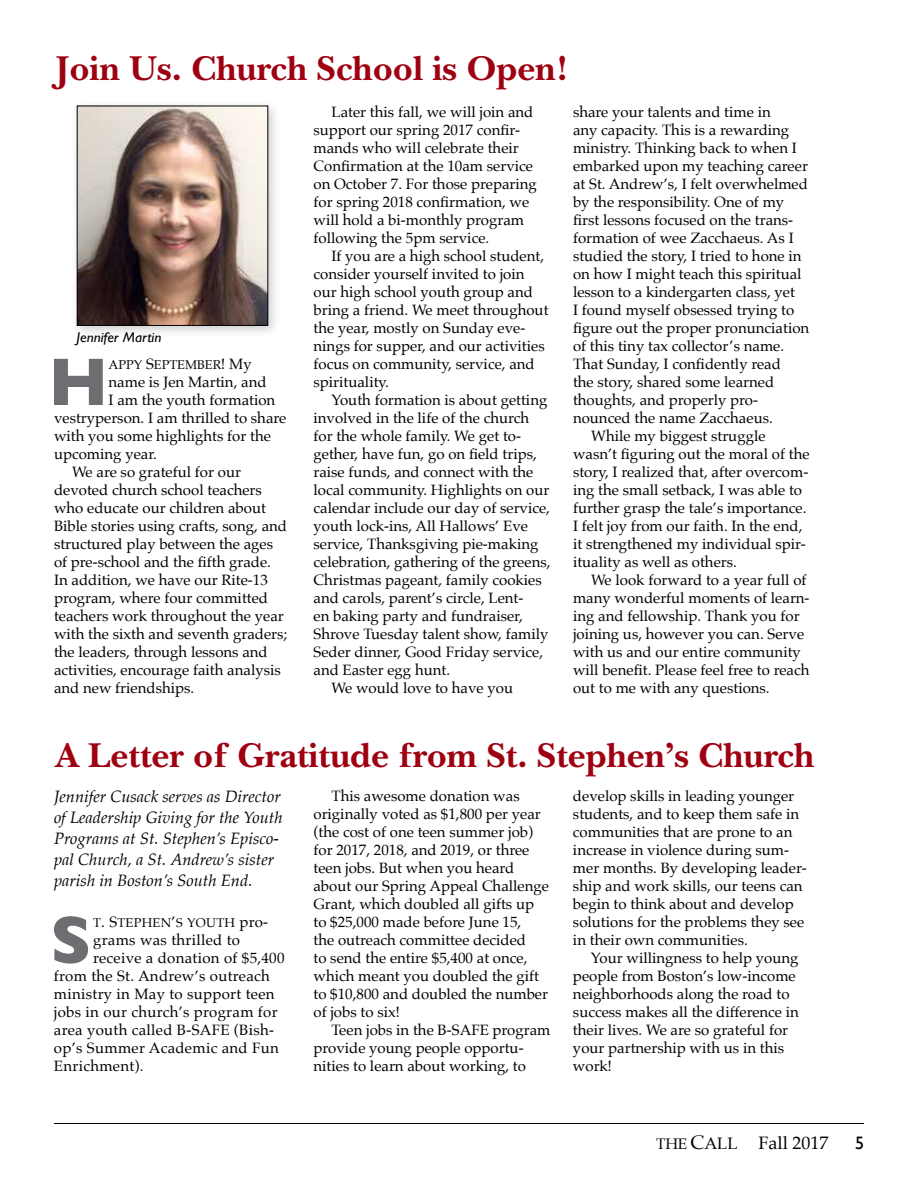
<style>
.page{position:relative;width:918px;height:1188px;background:#fff}
.page>*{position:absolute;margin:0;border:0;box-sizing:border-box;transform-origin:0 0}
.t1{font:700 68.25px "Gill Sans";color:#6d6e71}
.t2{font:700 36px "New Baskerville";color:#9f0011}
.t3{font:18px "Palatino";color:#000}
.t4{font:18px "Gill Sans";color:#000}
.t5{font:italic 16.5px/21px "Palatino";color:#000}
.t6{font:15px/18px "Palatino";color:#000}
.t7{font:15px "Palatino";letter-spacing:.02em;color:#000}
.t8{font:italic 14.1px "Gill Sans";color:#000;scale:1.06 1}
.t9{font:12.75px "Palatino Roman SC850";letter-spacing:.025em;color:#000}
.t10{font:12.75px "Palatino Roman SC850";color:#000}
.s1{font-size:15px}
.s2{font-family:"Palatino";font-size:15px}
.s3{font-family:"Palatino Roman SC850";font-size:15.3px}
.s4{font-family:"Palatino Roman SC850";font-size:19.5px}
.s5{font-family:"Palatino Roman SC850";font-size:16.65px}
</style>
<div class="page">
<hr style="left:54px;top:1123px;width:810px;height:1px;background:#000">
<div style="left:70px;top:99px;width:211px;height:239px;background:#000;opacity:.2"></div>
<img style="left:79px;top:108px;width:187px;height:216px">
<div style="left:77px;top:106px;width:191px;height:220px;border:1px solid #000"></div>
<h2 class="t2" style="left:56px;top:48px;width:514px">Join Us. Church School is Open!</h2>
<p class="t8" style="left:76px;top:329px;width:82px">Jennifer Martin</p>
<h1 class="t1" style="left:48px;top:328px;width:62px">H</h1>
<p class="t10" style="left:109px;top:354px;width:145px">APPY <span class="s1">S</span>EPTEMBER<span class="s2">! My</span></p>
<p class="t6" style="left:109px;top:373px;width:160px">name is Jen Martin, and</p>
<p class="t6" style="left:109px;top:391px;width:168px">I am the youth formation</p>
<p class="t6" style="left:54px;top:409px;width:234px">vestryperson. I am thrilled to share</p>
<p class="t6" style="left:54px;top:427px;width:218px">with you some highlights for the</p>
<p class="t6" style="left:54px;top:445px;width:104px">upcoming year.</p>
<p class="t6" style="left:72px;top:463px;width:170px">We are so grateful for our</p>
<p class="t6" style="left:54px;top:481px;width:209px">devoted church school teachers</p>
<p class="t6" style="left:54px;top:499px;width:213px">who educate our children about</p>
<p class="t6" style="left:54px;top:517px;width:235px">Bible stories using crafts, song, and</p>
<p class="t6" style="left:54px;top:535px;width:221px">structured play between the ages</p>
<p class="t6" style="left:54px;top:553px;width:219px">of pre-school and the fifth grade.</p>
<p class="t6" style="left:54px;top:571px;width:215px">In addition, we have our Rite-13</p>
<p class="t6" style="left:54px;top:589px;width:216px">program, where four committed</p>
<p class="t6" style="left:54px;top:607px;width:231px">teachers work throughout the year</p>
<p class="t6" style="left:54px;top:625px;width:235px">with the sixth and seventh graders;</p>
<p class="t6" style="left:54px;top:643px;width:215px">the leaders, through lessons and</p>
<p class="t6" style="left:54px;top:661px;width:228px">activities, encourage faith analysis</p>
<p class="t6" style="left:54px;top:679px;width:142px">and new friendships.</p>
<p class="t6" style="left:314px;top:103px;width:225px;text-indent:18px">Later this fall, we will join and support our spring 2017 confir&shy;mands who will celebrate their<br>Confirmation at the 10am service on October 7. For those preparing for spring 2018 confirmation, we will hold a bi-monthly program following the 5pm service.</p>
<p class="t6" style="left:314px;top:247px;width:237px;text-indent:18px">If you are a high school student, consider yourself invited to join our high school youth group and bring a friend. We meet throughout the year, mostly on Sunday eve&shy;nings for supper, and our activities focus on community, service, and spirituality.</p>
<p class="t6" style="left:332px;top:391px;width:217px">Youth formation is about getting</p>
<p class="t6" style="left:314px;top:409px;width:217px">involved in the life of the church</p>
<p class="t6" style="left:314px;top:427px;width:209px">for the whole family. We get to-</p>
<p class="t6" style="left:314px;top:445px;width:225px">gether, have fun, go on field trips,</p>
<p class="t6" style="left:314px;top:463px;width:221px">raise funds, and connect with the</p>
<p class="t6" style="left:314px;top:481px;width:237px">local community. Highlights on our</p>
<p class="t6" style="left:314px;top:499px;width:238px">calendar include our day of service,</p>
<p class="t6" style="left:314px;top:517px;width:216px">youth lock-ins, All Hallows’ Eve</p>
<p class="t6" style="left:314px;top:535px;width:226px">service, Thanksgiving pie-making</p>
<p class="t6" style="left:314px;top:553px;width:239px">celebration, gathering of the greens,</p>
<p class="t6" style="left:314px;top:571px;width:230px">Christmas pageant, family cookies</p>
<p class="t6" style="left:314px;top:589px;width:211px">and carols, parent’s circle, Lent-</p>
<p class="t6" style="left:314px;top:607px;width:211px">en baking party and fundraiser,</p>
<p class="t6" style="left:314px;top:625px;width:237px">Shrove Tuesday talent show, family</p>
<p class="t6" style="left:314px;top:643px;width:231px">Seder dinner, Good Friday service,</p>
<p class="t6" style="left:314px;top:661px;width:138px">and Easter egg hunt.</p>
<p class="t6" style="left:332px;top:679px;width:183px">We would love to have you</p>
<p class="t6" style="left:573px;top:103px;width:199px">share your talents and time in</p>
<p class="t6" style="left:573px;top:121px;width:218px">any capacity. This is a rewarding</p>
<p class="t6" style="left:573px;top:139px;width:225px">ministry. Thinking back to when I</p>
<p class="t6" style="left:573px;top:157px;width:236px">embarked upon my teaching career</p>
<p class="t6" style="left:573px;top:175px;width:236px">at St. Andrew’s, I felt overwhelmed</p>
<p class="t6" style="left:573px;top:193px;width:213px">by the responsibility. One of my</p>
<p class="t6" style="left:573px;top:211px;width:222px">first lessons focused on the trans-</p>
<p class="t6" style="left:573px;top:229px;width:222px">formation of wee Zacchaeus. As I</p>
<p class="t6" style="left:573px;top:247px;width:230px">studied the story, I tried to hone in</p>
<p class="t6" style="left:573px;top:265px;width:230px">on how I might teach this spiritual</p>
<p class="t6" style="left:573px;top:283px;width:223px">lesson to a kindergarten class, yet</p>
<p class="t6" style="left:573px;top:301px;width:223px">I found myself obsessed trying to</p>
<p class="t6" style="left:573px;top:319px;width:238px">figure out the proper pronunciation</p>
<p class="t6" style="left:573px;top:337px;width:213px">of this tiny tax collector’s name.</p>
<p class="t6" style="left:573px;top:355px;width:209px">That Sunday, I confidently read</p>
<p class="t6" style="left:573px;top:373px;width:203px">the story, shared some learned</p>
<p class="t6" style="left:573px;top:391px;width:187px">thoughts, and properly pro-</p>
<p class="t6" style="left:573px;top:409px;width:201px">nounced the name Zacchaeus.</p>
<p class="t6" style="left:591px;top:427px;width:176px">While my biggest struggle</p>
<p class="t6" style="left:573px;top:445px;width:238px">wasn’t figuring out the moral of the</p>
<p class="t6" style="left:573px;top:463px;width:237px">story, I realized that, after overcom-</p>
<p class="t6" style="left:573px;top:481px;width:231px">ing the small setback, I was able to</p>
<p class="t6" style="left:573px;top:499px;width:235px">further grasp the tale’s importance.</p>
<p class="t6" style="left:573px;top:517px;width:231px">I felt joy from our faith. In the end,</p>
<p class="t6" style="left:573px;top:535px;width:234px">it strengthened my individual spir-</p>
<p class="t6" style="left:573px;top:553px;width:165px">ituality as well as others.</p>
<p class="t6" style="left:591px;top:571px;width:217px">We look forward to a year full of</p>
<p class="t6" style="left:573px;top:589px;width:238px">many wonderful moments of learn-</p>
<p class="t6" style="left:573px;top:607px;width:228px">ing and fellowship. Thank you for</p>
<p class="t6" style="left:573px;top:625px;width:233px">joining us, however you can. Serve</p>
<p class="t6" style="left:573px;top:643px;width:229px">with us and our entire community</p>
<p class="t6" style="left:573px;top:661px;width:238px">will benefit. Please feel free to reach</p>
<p class="t6" style="left:573px;top:679px;width:198px">out to me with any questions.</p>
<h2 class="t2" style="left:56px;top:735px;width:760px">A Letter of Gratitude from St. Stephen’s Church</h2>
<p class="t5" style="left:54px;top:786px;width:230px">Jennifer Cusack serves as Director of Leadership Giving for the Youth Programs at St. Stephen’s Episco&shy;pal Church, a St. Andrew’s sister parish in Boston’s South End.</p>
<h1 class="t1" style="left:50px;top:886px;width:43px">S</h1>
<p class="t9" style="left:93px;top:912px;width:177px">T<span class="s1">. S</span>TEPHEN<span class="s1">’</span>S YOUTH <span class="s2">pro-</span></p>
<p class="t6" style="left:313px;top:787px;width:237px;text-indent:18px">This awesome donation was originally voted as $1,800 per year (the cost of one teen summer job) for 2017, 2018, and 2019, or three teen jobs. But when you heard about our Spring Appeal Challenge<br>Grant, which doubled all gifts up to $25,000 made before June 15,<br>the outreach committee decided<br>to send the entire $5,400 at once, which meant you doubled the gift to $10,800 and doubled the number of jobs to six!</p>
<p class="t6" style="left:313px;top:1021px;width:239px;text-indent:18px">Teen jobs in the B-SAFE program provide young people opportu&shy;nities to learn about working, to</p>
<p class="t6" style="left:573px;top:787px;width:235px">develop skills in leading younger students, and to keep them safe in communities that are prone to an increase in violence during sum&shy;mer months. By developing leader&shy;ship and work skills, our teens can begin to think about and develop solutions for the problems they see in their own communities.</p>
<p class="t6" style="left:573px;top:949px;width:228px;text-indent:18px">Your willingness to help young people from Boston’s low-income neighborhoods along the road to success makes all the difference in their lives. We are so grateful for your partnership with us in this work!</p>
<p class="t7" style="left:93px;top:927px;width:149px">grams was thrilled to</p>
<p class="t7" style="left:93px;top:945px;width:193px">receive a donation of $5,400</p>
<p class="t7" style="left:54px;top:963px;width:217px">from the St. Andrew’s outreach</p>
<p class="t7" style="left:54px;top:981px;width:222px">ministry in May to support teen</p>
<p class="t7" style="left:54px;top:999px;width:225px">jobs in our church’s program for</p>
<p class="t7" style="left:54px;top:1017px;width:222px">area youth called B-SAFE (Bish-</p>
<p class="t7" style="left:54px;top:1035px;width:226px">op’s Summer Academic and Fun</p>
<p class="t7" style="left:54px;top:1053px;width:91px">Enrichment).</p>
<p class="t3" style="left:656px;top:1128px;width:174px"><span class="s3">THE</span> <span class="s4">C</span><span class="s5">ALL</span> Fall 2017</p>
<p class="t4" style="left:855px;top:1133px;width:10px">5</p>
</div>
